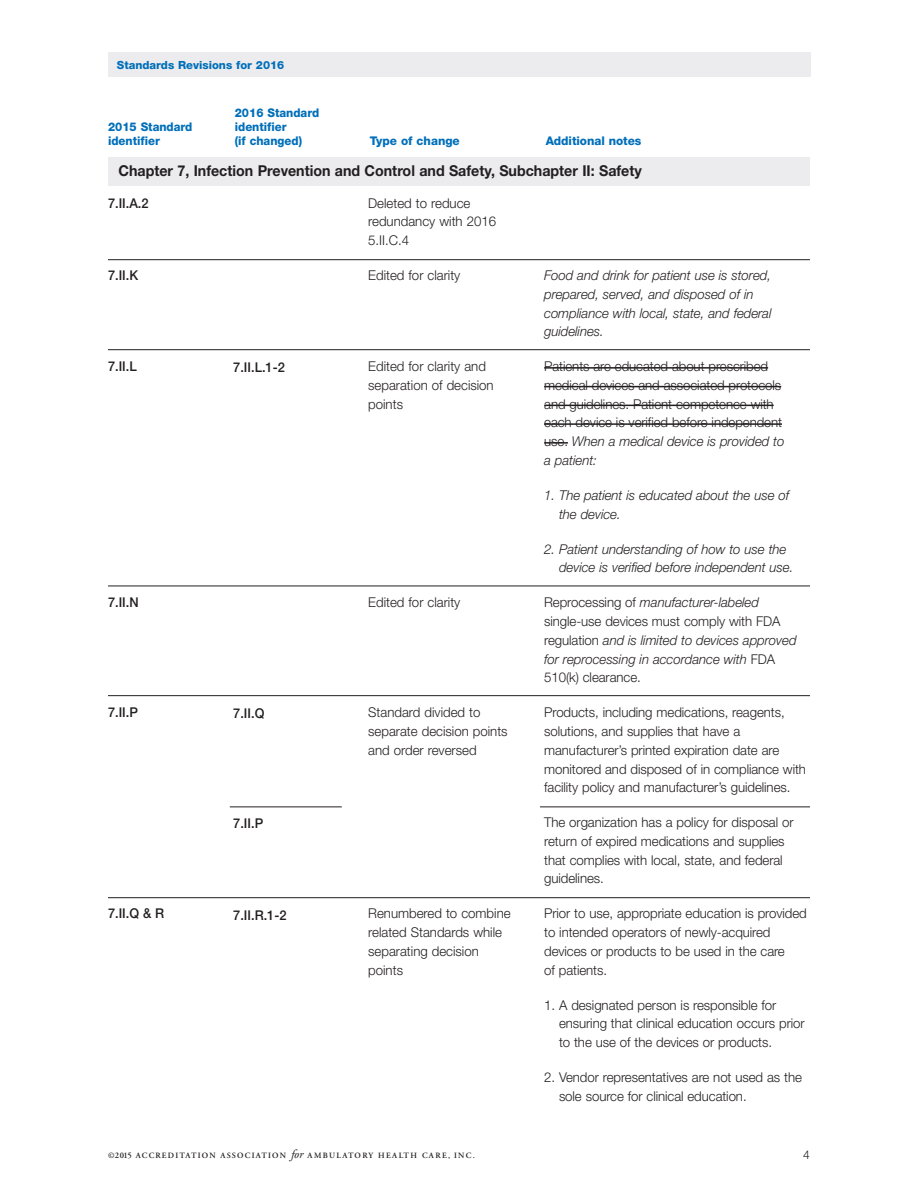
<style>
.page{position:relative;width:918px;height:1188px;background:#fff}
.page>*{position:absolute;margin:0;border:0;box-sizing:border-box;transform-origin:0 0}
.t1{font:700 15px "Helvetica Neue LT Std";color:#231f20;scale:.95 1}
.t2{font:300 13.5px/18.8px "Helvetica Neue LT Std";letter-spacing:-.005em;color:#231f20}
.t3{font:italic 300 13.5px/18.8px "Helvetica Neue LT Std";letter-spacing:-.005em;color:#231f20}
.t4{font:500 13.5px "Helvetica Neue LT Std";color:#231f20;scale:.95 1}
.t5{font:800 12px/14.4px "Helvetica Neue LT Std";color:#006fba;scale:.95 1}
.t6{font:800 12px "Helvetica Neue LT Std";color:#006fba}
.t7{font:300 12px "Helvetica Neue LT Std";color:#231f20}
.t8{font:800 11.25px "Helvetica Neue LT Std";color:#006fba}
.t9{font:600 8.1px "Adobe Garamond Pro";letter-spacing:.15em;color:#231f20}
.s1{font-style:italic}
.s2{font-style:normal}
.s3{font-size:8.55px}
.s4{font-weight:400;font-style:italic;font-size:12.3px}
</style>
<div class="page">
<hr style="left:544px;top:367px;width:224px;height:2px;background:#231f20">
<hr style="left:544px;top:386px;width:237px;height:1px;background:#231f20">
<hr style="left:544px;top:405px;width:230px;height:1px;background:#231f20">
<hr style="left:544px;top:423px;width:238px;height:2px;background:#231f20">
<hr style="left:544px;top:442px;width:24px;height:2px;background:#231f20">
<hr style="left:108px;top:259px;width:702px;height:1px;background:#231f20">
<hr style="left:108px;top:349px;width:702px;height:1px;background:#231f20">
<hr style="left:108px;top:586px;width:702px;height:1px;background:#231f20">
<hr style="left:108px;top:695px;width:702px;height:1px;background:#231f20">
<hr style="left:230px;top:807px;width:112px;height:1px;background:#231f20">
<hr style="left:540px;top:807px;width:270px;height:1px;background:#231f20">
<hr style="left:108px;top:897px;width:702px;height:1px;background:#231f20">
<div style="left:108px;top:157px;width:702px;height:29px;background:#ececee"></div>
<div style="left:108px;top:52px;width:702px;height:25px;background:#ececee"></div>
<p class="t8" style="left:117px;top:61px;width:169px">Standards Revisions for 2016</p>
<p class="t5" style="left:108px;top:121px;width:90px">2015 Standard identifier</p>
<p class="t5" style="left:235px;top:106px;width:90px">2016 Standard identifier<br>(if changed)</p>
<p class="t6" style="left:370px;top:137px;width:92px">Type of change</p>
<p class="t6" style="left:546px;top:137px;width:97px">Additional notes</p>
<p class="t1" style="left:119px;top:165px;width:552px">Chapter 7, Infection Prevention and Control and Safety, Subchapter II: Safety</p>
<p class="t4" style="left:108px;top:198px;width:44px">7.II.A.2</p>
<p class="t4" style="left:108px;top:270px;width:33px">7.II.K</p>
<p class="t4" style="left:108px;top:362px;width:32px">7.II.L</p>
<p class="t4" style="left:233px;top:363px;width:56px">7.II.L.1-2</p>
<p class="t4" style="left:108px;top:598px;width:34px">7.II.N</p>
<p class="t4" style="left:108px;top:708px;width:33px">7.II.P</p>
<p class="t4" style="left:108px;top:909px;width:61px">7.II.Q &amp; R</p>
<p class="t4" style="left:233px;top:709px;width:34px">7.II.Q</p>
<p class="t4" style="left:233px;top:819px;width:33px">7.II.P</p>
<p class="t4" style="left:233px;top:910px;width:58px">7.II.R.1-2</p>
<p class="t2" style="left:368px;top:195px;width:129px">Deleted to reduce redundancy with 2016<br>5.II.C.4</p>
<p class="t2" style="left:368px;top:267px;width:94px">Edited for clarity</p>
<p class="t2" style="left:368px;top:358px;width:127px">Edited for clarity and separation of decision points</p>
<p class="t2" style="left:368px;top:594px;width:94px">Edited for clarity</p>
<p class="t2" style="left:368px;top:704px;width:141px">Standard divided to separate decision points and order reversed</p>
<p class="t2" style="left:368px;top:906px;width:144px">Renumbered to combine related Standards while separating decision points</p>
<p class="t3" style="left:544px;top:267px;width:229px">Food and drink for patient use is stored, prepared, served, and disposed of in compliance with local, state, and federal guidelines.</p>
<p class="t2" style="left:544px;top:358px;width:242px">Patients are educated about prescribed medical devices and associated protocols and guidelines. Patient competence with each device is verified before independent use. <span class="s1">When a medical device is provided to a patient:</span></p>
<p class="t3" style="left:559px;top:487px;width:232px;text-indent:-15px">1. The patient is educated about the use of the device.</p>
<p class="t3" style="left:559px;top:541px;width:236px;text-indent:-15px">2. Patient understanding of how to use the device is verified before independent use.</p>
<p class="t3" style="left:544px;top:594px;width:254px"><span class="s2">Reprocessing of</span> manufacturer-labeled <span class="s2">single-use devices must comply with FDA regulation</span> and is limited to devices approved for reprocessing in accordance with <span class="s2">FDA 510(k) clearance.</span></p>
<p class="t2" style="left:544px;top:704px;width:263px">Products, including medications, reagents, solutions, and supplies that have a manufacturer’s printed expiration date are monitored and disposed of in compliance with facility policy and manufacturer’s guidelines.</p>
<p class="t2" style="left:544px;top:814px;width:251px">The organization has a policy for disposal or return of expired medications and supplies that complies with local, state, and federal guidelines.</p>
<p class="t2" style="left:544px;top:906px;width:264px">Prior to use, appropriate education is provided to intended operators of newly-acquired devices or products to be used in the care<br>of patients.</p>
<p class="t2" style="left:559px;top:997px;width:247px;text-indent:-15px">1. A designated person is responsible for ensuring that clinical education occurs prior to the use of the devices or products.</p>
<p class="t2" style="left:559px;top:1069px;width:244px;text-indent:-15px">2. Vendor representatives are not used as the sole source for clinical education.</p>
<p class="t9" style="left:108px;top:1152px;width:368px">©<span class="s3">2015</span> ACCREDITATION ASSOCIATION <span class="s4">for</span> AMBULATORY HEALTH CARE, INC.</p>
<p class="t7" style="left:803px;top:1151px;width:8px">4</p>
</div>
